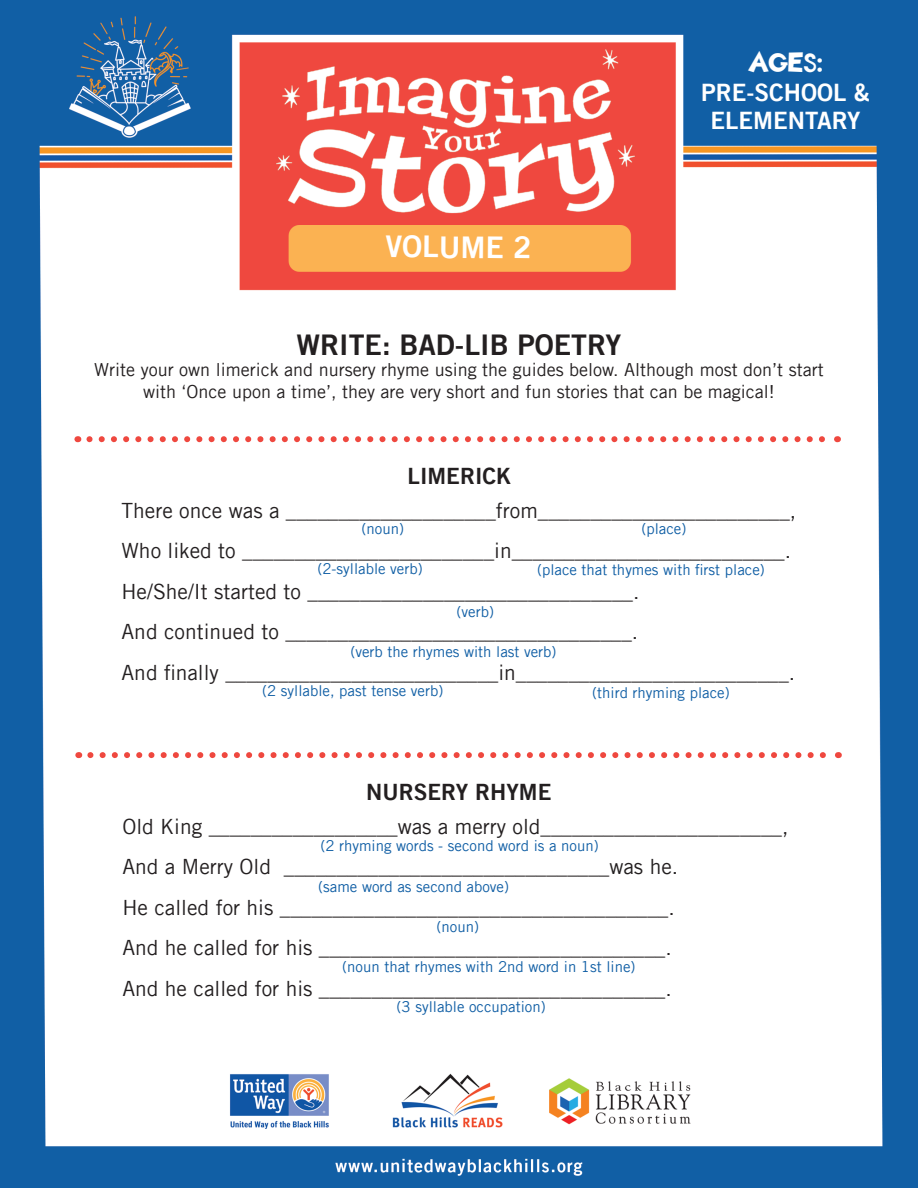
<style>
.page{position:relative;width:918px;height:1188px;background:#fff}
.page>*{position:absolute;margin:0;border:0;box-sizing:border-box;transform-origin:0 0}
.t1{font:30px "Trade Gothic LT Bold Two";letter-spacing:-.01em;color:#fff}
.t2{font:28.5px "Trade Gothic LT Bold Two";color:#231f20}
.t3{font:27px "Kid Zone";color:#fff}
.t4{font:24px/28.8px "Trade Gothic LT Bold Two";color:#fff;text-align:center}
.t5{font:22.5px "Trade Gothic LT Bold Two";color:#231f20}
.t6{font:21px/40.5px "Trade Gothic LT";color:#231f20}
.t7{font:18px/21.6px "Trade Gothic LT";color:#231f20;text-align:center}
.t8{font:15px "Trade Gothic LT";color:#115fa5}
</style>
<div class="page">
<img style="left:0;top:0;width:918px;height:1188px">
<svg style="left:89px;top:436px;width:742px;height:6px"></svg>
<svg style="left:90px;top:752px;width:742px;height:6px"></svg>
<h1 class="t1" style="left:386px;top:228px;width:148px">VOLUME 2</h1>
<p class="t3" style="left:748px;top:45px;width:76px">AGES:</p>
<p class="t4" style="left:701px;top:77px;width:170px">PRE-SCHOOL &amp;<br>ELEMENTARY</p>
<h2 class="t2" style="left:297px;top:327px;width:326px">WRITE: BAD-LIB POETRY</h2>
<p class="t7" style="left:94px;top:359px;width:731px">Write your own limerick and nursery rhyme using the guides below. Although most don’t start with ‘Once upon a time’, they are very short and fun stories that can be magical!</p>
<p class="t5" style="left:408px;top:462px;width:105px">LIMERICK</p>
<p class="t6" style="left:122px;top:490px;width:676px">There once was a ____________________from________________________, Who liked to ________________________in__________________________.<br>He/She/It started to _______________________________.<br>And continued to _________________________________.<br>And finally __________________________in__________________________.</p>
<p class="t8" style="left:362px;top:519px;width:44px">(noun)</p>
<p class="t8" style="left:641px;top:519px;width:47px">(place)</p>
<p class="t8" style="left:317px;top:560px;width:107px">(2-syllable verb)</p>
<p class="t8" style="left:537px;top:560px;width:229px">(place that thymes with first place)</p>
<p class="t8" style="left:457px;top:602px;width:39px">(verb)</p>
<p class="t8" style="left:350px;top:642px;width:208px">(verb the rhymes with last verb)</p>
<p class="t8" style="left:262px;top:682px;width:183px">(2 syllable, past tense verb)</p>
<p class="t8" style="left:592px;top:683px;width:139px">(third rhyming place)</p>
<p class="t5" style="left:366px;top:778px;width:187px">NURSERY RHYME</p>
<p class="t6" style="left:122px;top:806px;width:668px">Old King __________________was a merry old_______________________, And a Merry Old _______________________________was he.<br>He called for his _____________________________________.<br>And he called for his _________________________________.<br>And he called for his _________________________________.</p>
<p class="t8" style="left:320px;top:837px;width:280px">(2 rhyming words - second word is a noun)</p>
<p class="t8" style="left:318px;top:877px;width:192px">(same word as second above)</p>
<p class="t8" style="left:436px;top:918px;width:44px">(noun)</p>
<p class="t8" style="left:342px;top:958px;width:295px">(noun that rhymes with 2nd word in 1st line)</p>
<p class="t8" style="left:397px;top:998px;width:151px">(3 syllable occupation)</p>
</div>
